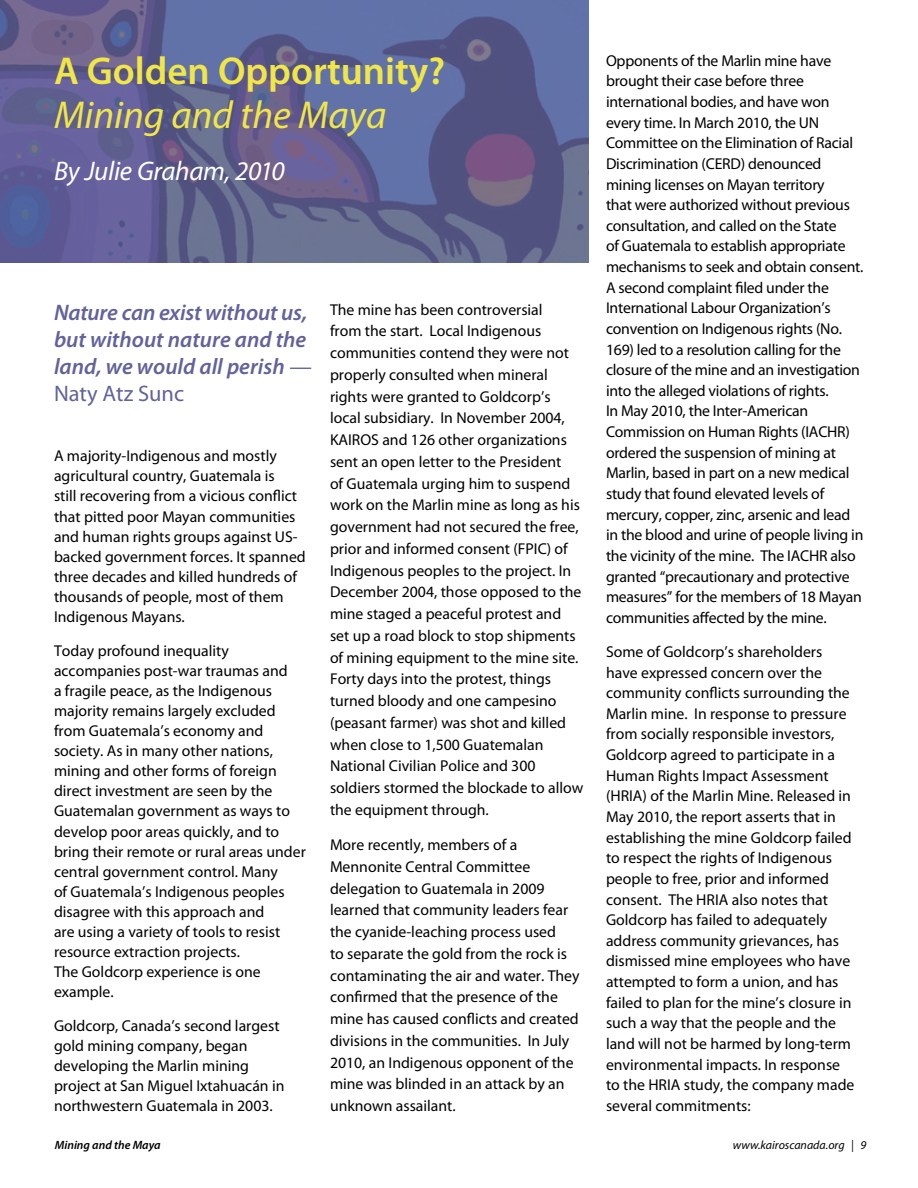
<style>
.page{position:relative;width:918px;height:1188px;background:#fff}
.page>*{position:absolute;margin:0;border:0;box-sizing:border-box;transform-origin:0 0}
.t1{font:600 39px "Myriad Pro";color:#f1e647}
.t2{font:italic 39px "Myriad Pro";color:#f1e647}
.t3{font:italic 27px "Myriad Pro";letter-spacing:-.01em;color:#fff}
.t4{font:italic 600 22.5px/27px "Myriad Pro";color:#62629c}
.t5{font:15.75px/20.7px "Myriad Pro";color:#000}
.t6{font:italic 12px "Myriad Pro";color:#000}
.t7{font:italic 600 12px "Myriad Pro";color:#000}
.s1{font-weight:400;font-style:normal}
</style>
<div class="page">
<img style="left:0;top:0;width:588px;height:262px">
<h1 class="t1" style="left:54px;top:46px;width:393px">A Golden Opportunity?</h1>
<h1 class="t2" style="left:54px;top:91px;width:334px">Mining and the Maya</h1>
<h2 class="t3" style="left:54px;top:154px;width:232px">By Julie Graham, 2010</h2>
<h3 class="t4" style="left:54px;top:298px;width:260px">Nature can exist without us, but without nature and the land, we would all perish <span class="s1">—<br>Naty Atz Sunc</span></h3>
<p class="t5" style="left:54px;top:446px;width:253px;line-height:20.1px">A majority-Indigenous and mostly agricultural country, Guatemala is<br>still recovering from a vicious conflict that pitted poor Mayan communities and human rights groups against US&shy;backed government forces. It spanned three decades and killed hundreds of thousands of people, most of them Indigenous Mayans.</p>
<p class="t5" style="left:54px;top:640px;width:253px;line-height:20.1px">Today profound inequality accompanies post-war traumas and<br>a fragile peace, as the Indigenous majority remains largely excluded from Guatemala’s economy and society. As in many other nations, mining and other forms of foreign direct investment are seen by the<br>Guatemalan government as ways to develop poor areas quickly, and to bring their remote or rural areas under central government control. Many<br>of Guatemala’s Indigenous peoples disagree with this approach and<br>are using a variety of tools to resist resource extraction projects.<br>The Goldcorp experience is one example.</p>
<p class="t5" style="left:54px;top:1015px;width:232px;line-height:20.1px">Goldcorp, Canada’s second largest gold mining company, began developing the Marlin mining project at San Miguel Ixtahuacán in northwestern Guatemala in 2003.</p>
<p class="t5" style="left:330px;top:298px;width:255px;line-height:21.8px">The mine has been controversial<br>from the start. Local Indigenous communities contend they were not properly consulted when mineral rights were granted to Goldcorp’s local subsidiary. In November 2004, KAIROS and 126 other organizations sent an open letter to the President<br>of Guatemala urging him to suspend work on the Marlin mine as long as his government had not secured the free, prior and informed consent (FPIC) of Indigenous peoples to the project. In December 2004, those opposed to the mine staged a peaceful protest and set up a road block to stop shipments of mining equipment to the mine site.<br>Forty days into the protest, things turned bloody and one campesino (peasant farmer) was shot and killed when close to 1,500 Guatemalan National Civilian Police and 300 soldiers stormed the blockade to allow the equipment through.</p>
<p class="t5" style="left:330px;top:834px;width:251px;line-height:21.8px">More recently, members of a Mennonite Central Committee delegation to Guatemala in 2009 learned that community leaders fear the cyanide-leaching process used<br>to separate the gold from the rock is contaminating the air and water. They confirmed that the presence of the mine has caused conflicts and created divisions in the communities. In July 2010, an Indigenous opponent of the mine was blinded in an attack by an unknown assailant.</p>
<p class="t5" style="left:606px;top:50px;width:259px">Opponents of the Marlin mine have brought their case before three international bodies, and have won every time. In March 2010, the UN Committee on the Elimination of Racial Discrimination (CERD) denounced mining licenses on Mayan territory<br>that were authorized without previous consultation, and called on the State<br>of Guatemala to establish appropriate mechanisms to seek and obtain consent.<br>A second complaint filed under the International Labour Organization’s convention on Indigenous rights (No.<br>169) led to a resolution calling for the closure of the mine and an investigation into the alleged violations of rights.<br>In May 2010, the Inter-American Commission on Human Rights (IACHR) ordered the suspension of mining at Marlin, based in part on a new medical study that found elevated levels of mercury, copper, zinc, arsenic and lead in the blood and urine of people living in the vicinity of the mine. The IACHR also granted “precautionary and protective measures” for the members of 18 Mayan communities affected by the mine.</p>
<p class="t5" style="left:606px;top:641px;width:250px">Some of Goldcorp’s shareholders have expressed concern over the community conflicts surrounding the Marlin mine. In response to pressure from socially responsible investors, Goldcorp agreed to participate in a Human Rights Impact Assessment (HRIA) of the Marlin Mine. Released in May 2010, the report asserts that in establishing the mine Goldcorp failed to respect the rights of Indigenous people to free, prior and informed consent. The HRIA also notes that Goldcorp has failed to adequately address community grievances, has dismissed mine employees who have attempted to form a union, and has failed to plan for the mine’s closure in such a way that the people and the land will not be harmed by long-term environmental impacts. In response to the HRIA study, the company made several commitments:</p>
<p class="t7" style="left:55px;top:1137px;width:107px">Mining and the Maya</p>
<p class="t6" style="left:733px;top:1138px;width:135px">www.kairoscanada.org | 9</p>
</div>
